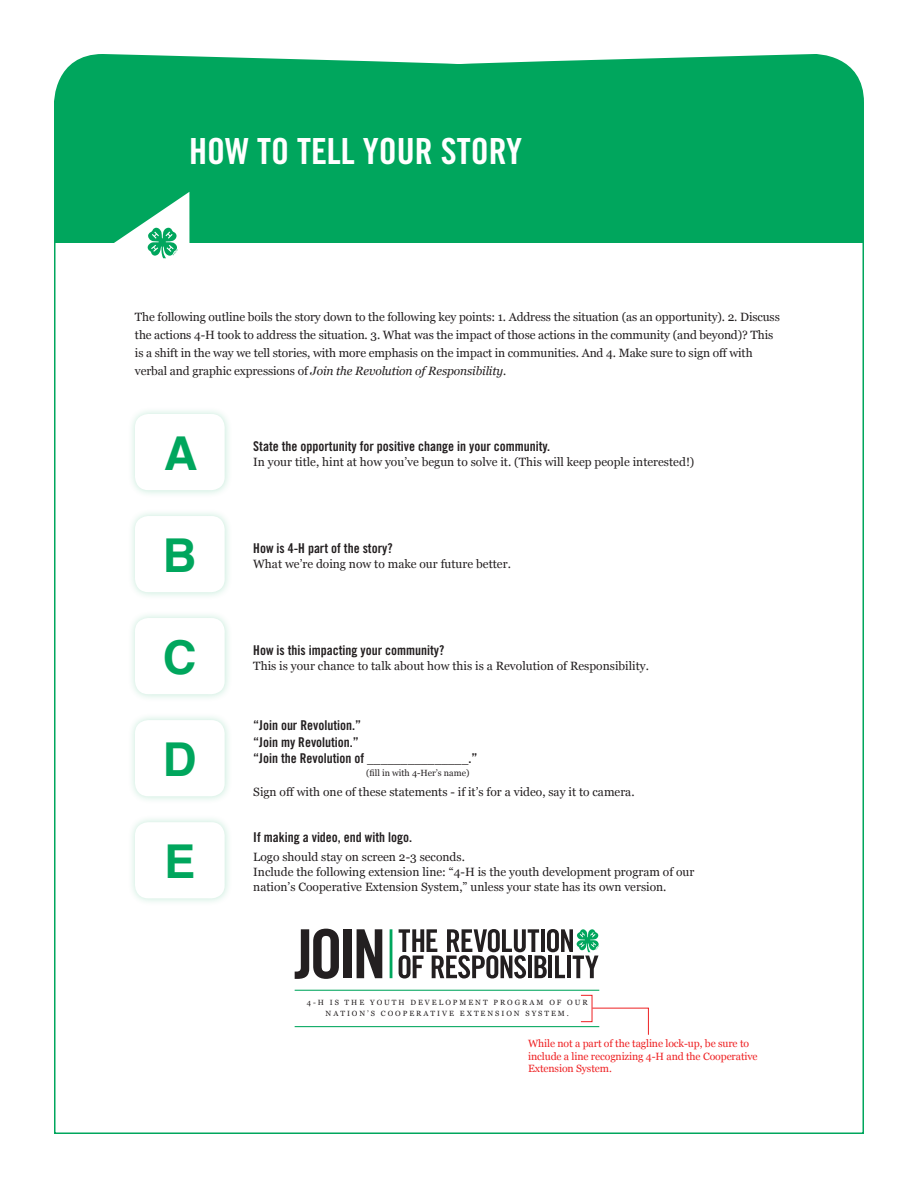
<style>
.page{position:relative;width:918px;height:1188px;background:#fff}
.page>*{position:absolute;margin:0;border:0;box-sizing:border-box;transform-origin:0 0}
.t1{font:700 46.65px "Helvetica";color:#00a65d}
.t2{font:36px "Trade Gothic Bold Cond Twenty";color:#fff}
.t3{font:13.5px/16.5px "Trade Gothic Bold Cond Twenty";color:#231f20}
.t4{font:12px/18px "Georgia";color:#231f20}
.t5{font:10.5px/12.6px "Georgia";letter-spacing:-.01em;color:#ee2123}
.t6{font:9px "Georgia";color:#231f20}
.t7{font:7.5px/11.7px "Georgia";letter-spacing:.26em;color:#231f20;text-align:center}
.s1{font-style:italic}
</style>
<div class="page">
<div style="left:54px;top:54px;width:810px;height:189px;background:#00a65d"></div>
<svg style="left:148px;top:228px;width:30px;height:30px"></svg>
<hr style="left:390px;top:929px;width:2px;height:49px;background:#00a65d">
<svg style="left:295px;top:929px;width:44px;height:50px"></svg>
<div style="left:343px;top:929px;width:8px;height:49px;background:#231f20"></div>
<svg style="left:357px;top:929px;width:25px;height:49px"></svg>
<svg style="left:399px;top:929px;width:200px;height:50px"></svg>
<hr style="left:295px;top:1026px;width:304px;height:1px;background:#00a65d">
<hr style="left:295px;top:990px;width:304px;height:1px;background:#00a65d">
<div style="left:581px;top:995px;width:11px;height:27px;border:1px solid #ee2123"></div>
<svg style="left:592px;top:1008px;width:57px;height:27px"></svg>
<div style="left:127px;top:406px;width:106px;height:93px;background:#00a65d;opacity:.24"></div>
<div style="left:135px;top:414px;width:90px;height:76px;background:#fff;border-radius:13px"></div>
<div style="left:127px;top:508px;width:106px;height:93px;background:#00a65d;opacity:.24"></div>
<div style="left:135px;top:516px;width:90px;height:76px;background:#fff;border-radius:13px"></div>
<div style="left:127px;top:610px;width:106px;height:93px;background:#00a65d;opacity:.24"></div>
<div style="left:135px;top:618px;width:90px;height:76px;background:#fff;border-radius:13px"></div>
<div style="left:127px;top:712px;width:106px;height:93px;background:#00a65d;opacity:.24"></div>
<div style="left:135px;top:720px;width:90px;height:76px;background:#fff;border-radius:13px"></div>
<div style="left:127px;top:814px;width:106px;height:93px;background:#00a65d;opacity:.24"></div>
<div style="left:135px;top:822px;width:90px;height:76px;background:#fff;border-radius:13px"></div>
<h2 class="t2" style="left:189px;top:129px;width:335px">HOW TO TELL YOUR STORY</h2>
<p class="t4" style="left:135px;top:308px;width:646px">The following outline boils the story down to the following key points: 1. Address the situation (as an opportunity). 2. Discuss the actions 4-H took to address the situation. 3. What was the impact of those actions in the community (and beyond)? This is a shift in the way we tell stories, with more emphasis on the impact in communities. And 4. Make sure to sign off with verbal and graphic expressions of <span class="s1">Join the Revolution of Responsibility.</span></p>
<h1 class="t1" style="left:164px;top:416px;width:35px">A</h1>
<h1 class="t1" style="left:163px;top:518px;width:35px">B</h1>
<h1 class="t1" style="left:163px;top:620px;width:35px">C</h1>
<h1 class="t1" style="left:163px;top:722px;width:35px">D</h1>
<h1 class="t1" style="left:164px;top:824px;width:33px">E</h1>
<p class="t3" style="left:253px;top:437px;width:298px">State the opportunity for positive change in your community.</p>
<p class="t4" style="left:253px;top:453px;width:443px">In your title, hint at how you’ve begun to solve it. (This will keep people interested!)</p>
<p class="t3" style="left:253px;top:539px;width:141px">How is 4-H part of the story?</p>
<p class="t4" style="left:253px;top:555px;width:259px">What we’re doing now to make our future better.</p>
<p class="t3" style="left:253px;top:641px;width:193px">How is this impacting your community?</p>
<p class="t4" style="left:253px;top:657px;width:397px">This is your chance to talk about how this is a Revolution of Responsibility.</p>
<p class="t3" style="left:253px;top:717px;width:226px">“Join our Revolution.”<br>“Join my Revolution.”<br>“Join the Revolution of _______________.”</p>
<p class="t4" style="left:253px;top:783px;width:383px">Sign off with one of these statements - if it’s for a video, say it to camera.</p>
<p class="t6" style="left:366px;top:768px;width:105px">(fill in with 4-Her’s name)</p>
<p class="t3" style="left:253px;top:828px;width:160px">If making a video, end with logo.</p>
<p class="t4" style="left:253px;top:850px;width:443px;line-height:15px">Logo should stay on screen 2-3 seconds.<br>Include the following extension line: “4-H is the youth development program of our</p>
<p class="t4" style="left:253px;top:878px;width:415px">nation’s Cooperative Extension System,” unless your state has its own version.</p>
<p class="t7" style="left:307px;top:997px;width:282px">4-H IS THE YOUTH DEVELOPMENT PROGRAM OF OUR<br>NATION’S COOPERATIVE EXTENSION SYSTEM.</p>
<p class="t5" style="left:528px;top:1038px;width:231px">While not a part of the tagline lock-up, be sure to include a line recognizing 4-H and the Cooperative<br>Extension System.</p>
</div>
